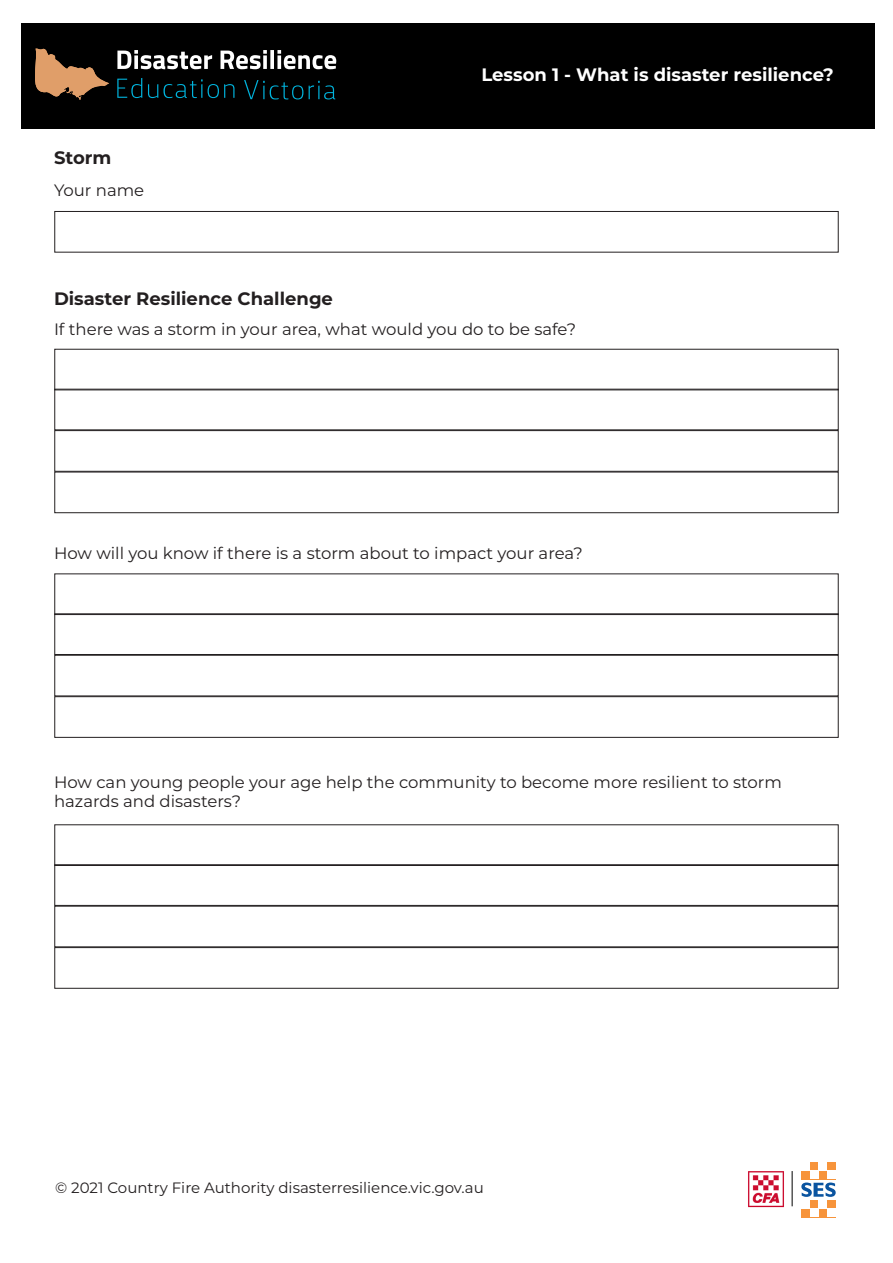
<style>
.page{position:relative;width:893px;height:1263px;background:#fff}
.page>*{position:absolute;margin:0;border:0;box-sizing:border-box;transform-origin:0 0}
.t1{font:700 18px "Montserrat";color:#fff}
.t2{font:700 18px "Montserrat";color:#231f20}
.t3{font:16.5px/19.8px "Montserrat";color:#231f20}
.t4{font:15px "Montserrat";color:#231f20}
</style>
<div class="page">
<div style="left:21px;top:23px;width:853px;height:105px;background:#000"></div>
<svg style="left:117px;top:50px;width:219px;height:19px"></svg>
<svg style="left:35px;top:48px;width:74px;height:52px"></svg>
<svg style="left:117px;top:78px;width:25px;height:20px"></svg>
<svg style="left:148px;top:79px;width:87px;height:19px"></svg>
<svg style="left:244px;top:80px;width:59px;height:19px"></svg>
<svg style="left:309px;top:81px;width:26px;height:18px"></svg>
<img style="left:748px;top:1171px;width:36px;height:37px">
<hr style="left:792px;top:1171px;width:1px;height:35px;background:#000">
<svg style="left:801px;top:1182px;width:35px;height:15px"></svg>
<div style="left:801px;top:1171px;width:9px;height:8px;background:#f7943b"></div>
<div style="left:810px;top:1162px;width:8px;height:9px;background:#f7943b"></div>
<div style="left:818px;top:1171px;width:9px;height:8px;background:#f7943b"></div>
<div style="left:827px;top:1162px;width:9px;height:9px;background:#f7943b"></div>
<div style="left:801px;top:1208px;width:9px;height:9px;background:#f7943b"></div>
<div style="left:810px;top:1200px;width:8px;height:8px;background:#f7943b"></div>
<div style="left:818px;top:1208px;width:9px;height:9px;background:#f7943b"></div>
<div style="left:827px;top:1200px;width:9px;height:8px;background:#f7943b"></div>
<div style="left:54px;top:211px;width:785px;height:42px;border:1px solid #231f20"></div>
<div style="left:54px;top:349px;width:785px;height:41px;border:1px solid #231f20"></div>
<div style="left:54px;top:389px;width:785px;height:41px;border:1px solid #231f20"></div>
<div style="left:54px;top:613px;width:785px;height:42px;border:1px solid #231f20"></div>
<div style="left:54px;top:864px;width:785px;height:42px;border:1px solid #231f20"></div>
<div style="left:54px;top:430px;width:785px;height:42px;border:1px solid #231f20"></div>
<div style="left:54px;top:655px;width:785px;height:41px;border:1px solid #231f20"></div>
<div style="left:54px;top:472px;width:785px;height:41px;border:1px solid #231f20"></div>
<div style="left:54px;top:696px;width:785px;height:42px;border:1px solid #231f20"></div>
<div style="left:54px;top:947px;width:785px;height:42px;border:1px solid #231f20"></div>
<p class="t2" style="left:54px;top:145px;width:59px">Storm</p>
<p class="t3" style="left:54px;top:180px;width:92px">Your name</p>
<p class="t2" style="left:54px;top:286px;width:280px">Disaster Resilience Challenge</p>
<p class="t1" style="left:481px;top:62px;width:354px">Lesson 1 - What is disaster resilience?</p>
<p class="t3" style="left:54px;top:318px;width:524px">If there was a storm in your area, what would you do to be safe?</p>
<p class="t3" style="left:54px;top:543px;width:530px">How will you know if there is a storm about to impact your area?</p>
<p class="t3" style="left:54px;top:771px;width:729px">How can young people your age help the community to become more resilient to storm hazards and disasters?</p>
<p class="t4" style="left:55px;top:1177px;width:430px">© 2021 Country Fire Authority disasterresilience.vic.gov.au</p>
</div>
